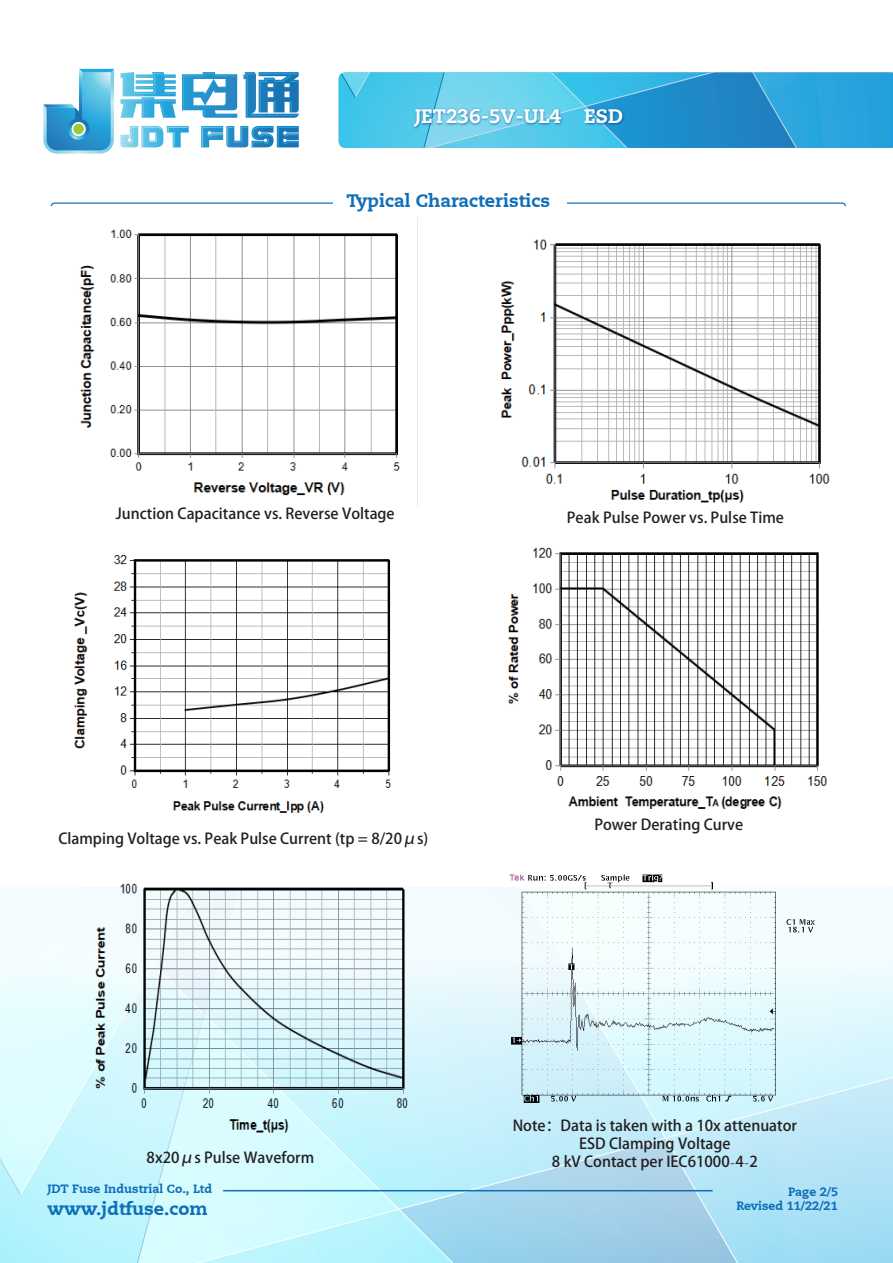
<style>
.page{position:relative;width:893px;height:1263px;background:#fff}
.page>*{position:absolute;margin:0;border:0;box-sizing:border-box;transform-origin:0 0}
.t1{font:800 19.5px "Caecilia LT";color:#fff}
.t2{font:800 18px "Caecilia LT";color:#0f6eb8}
.t3{font:15px/18px "Arial Bold G Bpc EUC H";color:#231f20;text-align:center}
.t4{font:800 12px "Caecilia LT";color:#0f6eb8}
.t5{font:800 12px "Caecilia LT";color:#0d6eb8}
.s1{font-family:"Adobe Song Std";font-weight:300}
</style>
<div class="page">
<svg style="left:0;top:887px;width:19px;height:259px"></svg>
<svg style="left:715px;top:887px;width:176px;height:376px"></svg>
<svg style="left:19px;top:887px;width:56px;height:309px"></svg>
<svg style="left:75px;top:887px;width:640px;height:376px;background:#c2ebf7"></svg>
<svg style="left:131px;top:1141px;width:108px;height:122px;background:#d2fafe"></svg>
<svg style="left:0;top:1146px;width:22px;height:50px"></svg>
<svg style="left:339px;top:72px;width:554px;height:76px;background:#3aaddd"></svg>
<img style="left:411px;top:104px;width:215px;height:28px">
<svg style="left:51px;top:202px;width:795px;height:4px"></svg>
<div style="left:334px;top:196px;width:233px;height:17px;background:#fff"></div>
<img style="left:80px;top:229px;width:320px;height:267px">
<img style="left:500px;top:239px;width:330px;height:264px">
<img style="left:74px;top:555px;width:317px;height:258px">
<img style="left:508px;top:547px;width:319px;height:262px">
<img style="left:89px;top:883px;width:328px;height:258px">
<img style="left:508px;top:874px;width:306px;height:231px">
<hr style="left:223px;top:1190px;width:490px;height:1px;background:#0f6eb8">
<svg style="left:120px;top:126px;width:179px;height:21px"></svg>
<svg style="left:120px;top:72px;width:179px;height:46px"></svg>
<svg style="left:43px;top:69px;width:71px;height:85px"></svg>
<svg style="left:71px;top:122px;width:15px;height:14px"></svg>
<div style="left:73px;top:124px;width:11px;height:10px;background:#9aca3b;border-radius:50%"></div>
<h1 class="t1" style="left:415px;top:104px;width:210px">JET236-5V-UL4 ESD</h1>
<p class="t2" style="left:347px;top:190px;width:205px">Typical Characteristics</p>
<p class="t3" style="left:116px;top:505px;width:280px">Junction Capacitance vs. Reverse Voltage</p>
<p class="t3" style="left:567px;top:509px;width:219px">Peak Pulse Power vs. Pulse Time</p>
<p class="t3" style="left:58px;top:829px;width:371px">Clamping Voltage vs. Peak Pulse Current (tp = 8/20μs)</p>
<p class="t3" style="left:594px;top:815px;width:150px">Power Derating Curve</p>
<p class="t3" style="left:147px;top:1149px;width:169px">8x20μs Pulse Waveform</p>
<p class="t4" style="left:47px;top:1182px;width:166px">JDT Fuse Industrial Co., Ltd</p>
<p class="t2" style="left:48px;top:1198px;width:162px">www.jdtfuse.com</p>
<p class="t3" style="left:513px;top:1116px;width:286px">Note：Data is taken with a 10x attenuator<br>ESD Clamping Voltage<br>8 kV Contact per IEC61000<span class="s1">-</span>4<span class="s1">-</span>2</p>
<p class="t4" style="left:788px;top:1185px;width:52px">Page 2/5</p>
<p class="t5" style="left:736px;top:1198px;width:103px">Revised 11/22/21</p>
</div>
